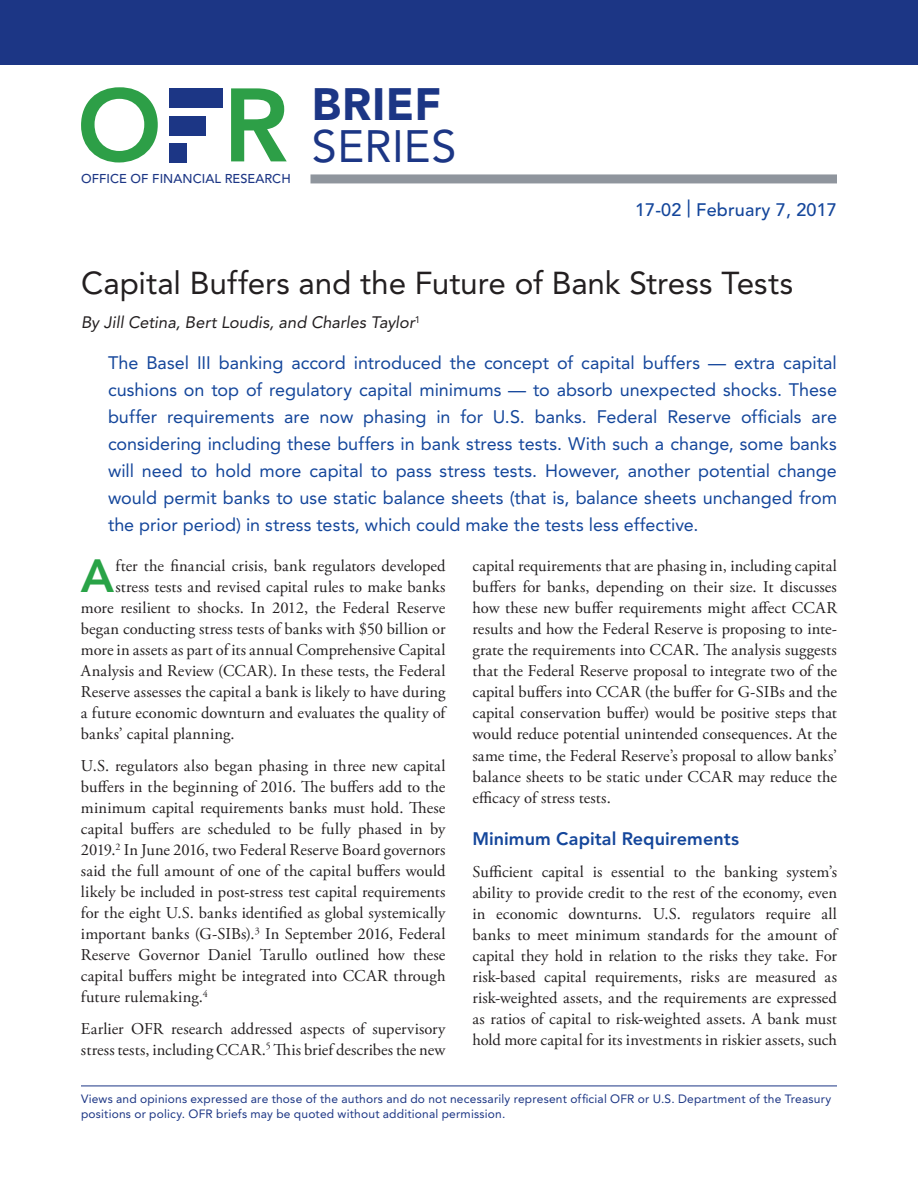
<style>
.page{position:relative;width:918px;height:1188px;background:#fff}
.page>*{position:absolute;margin:0;border:0;box-sizing:border-box;transform-origin:0 0}
.Body_txt_dropcap{font:800 46.2px "Avenir LT Std";color:#29a347}
.t1{font:45px/42px "Avenir LT Std";letter-spacing:.005em;color:#1c3685}
.t2{font:31.5px "Avenir LT Std";letter-spacing:-.005em;color:#231f20}
.Intro_Para{font:18px/27px "Avenir LT Std";color:#14469b;text-align:justify}
.t3{font:800 18px "Avenir LT Std";letter-spacing:.005em;color:#14469b}
.Issue_Date{font:500 18px "Avenir LT Std";letter-spacing:.01em;color:#14469b}
.Body_text{font:16.5px/21px "Adobe Garamond Pro";letter-spacing:.005em;color:#231f20;text-align:justify}
.Body_txt_dropcap-2{font:16.5px "Adobe Garamond Pro";letter-spacing:.005em;color:#231f20}
.Authors{font:italic 16.5px "Avenir LT Std";color:#231f20}
.t4{font:500 12.75px "Avenir LT Std";letter-spacing:.005em;color:#1c3685}
.Body_text-2{font:12px/15px "Avenir LT Std";letter-spacing:.015em;color:#1c3685}
.s1{font-weight:900}
</style>
<div class="page">
<div style="left:0;top:0;width:918px;height:65px;background:#1c3685"></div>
<div style="left:310px;top:174px;width:527px;height:9px;background:#8f959d"></div>
<svg style="left:81px;top:87px;width:77px;height:76px"></svg>
<svg style="left:231px;top:88px;width:56px;height:73px"></svg>
<div style="left:169px;top:88px;width:53px;height:20px;background:#1c3685"></div>
<div style="left:169px;top:116px;width:37px;height:20px;background:#1c3685"></div>
<div style="left:169px;top:143px;width:18px;height:20px;background:#1c3685"></div>
<hr style="left:81px;top:1086px;width:756px;height:1px;background:#1c3685">
<p class="t4" style="left:81px;top:172px;width:211px">OFFICE OF FINANCIAL RESEARCH</p>
<p class="t1" style="left:312px;top:84px;width:146px"><span class="s1">BRIEF<br></span>SERIES</p>
<p class="Issue_Date" style="left:635px;top:200px;width:203px">17-02 | February 7, 2017</p>
<h1 class="t2" style="left:81px;top:265px;width:714px">Capital Buffers and the Future of Bank Stress Tests</h1>
<p class="Authors" style="left:81px;top:313px;width:341px">By Jill Cetina, Bert Loudis, and Charles Taylor<sup>1</sup></p>
<p class="Intro_Para" style="left:108px;top:349px;width:731px">The Basel III banking accord introduced the concept of capital buffers — extra capital cushions on top of regulatory capital minimums — to absorb unexpected shocks. These buffer requirements are now phasing in for U.S. banks. Federal Reserve officials are considering including these buffers in bank stress tests. With such a change, some banks will need to hold more capital to pass stress tests. However, another potential change would permit banks to use static balance sheets (that is, balance sheets unchanged from the prior period) in stress tests, which could make the tests less effective.</p>
<p class="Body_txt_dropcap" style="left:81px;top:549px;width:35px">A</p>
<p class="Body_txt_dropcap-2" style="left:115px;top:556px;width:331px">fter the financial crisis, bank regulators developed</p>
<p class="Body_text" style="left:473px;top:556px;width:366px">capital requirements that are phasing in, including capital buffers for banks, depending on their size. It discusses how these new buffer requirements might affect CCAR results and how the Federal Reserve is proposing to inte&shy;grate the requirements into CCAR. The analysis suggests that the Federal Reserve proposal to integrate two of the capital buffers into CCAR (the buffer for G-SIBs and the capital conservation buffer) would be positive steps that would reduce potential unintended consequences. At the same time, the Federal Reserve’s proposal to allow banks’ balance sheets to be static under CCAR may reduce the efficacy of stress tests.</p>
<h2 class="t3" style="left:472px;top:828px;width:268px">Minimum Capital Requirements</h2>
<p class="Body_text" style="left:472px;top:862px;width:366px">Sufficient capital is essential to the banking system’s ability to provide credit to the rest of the economy, even in economic downturns. U.S. regulators require all banks to meet minimum standards for the amount of capital they hold in relation to the risks they take. For risk-based capital requirements, risks are measured as risk-weighted assets, and the requirements are expressed as ratios of capital to risk-weighted assets. A bank must hold more capital for its investments in riskier assets, such</p>
<p class="Body_txt_dropcap-2" style="left:115px;top:577px;width:332px">stress tests and revised capital rules to make banks</p>
<p class="Body_txt_dropcap-2" style="left:81px;top:598px;width:366px">more resilient to shocks. In 2012, the Federal Reserve</p>
<p class="Body_txt_dropcap-2" style="left:81px;top:619px;width:366px">began conducting stress tests of banks with $50 billion or</p>
<p class="Body_txt_dropcap-2" style="left:81px;top:640px;width:366px">more in assets as part of its annual Comprehensive Capital</p>
<p class="Body_txt_dropcap-2" style="left:81px;top:661px;width:366px">Analysis and Review (CCAR). In these tests, the Federal</p>
<p class="Body_txt_dropcap-2" style="left:81px;top:682px;width:366px">Reserve assesses the capital a bank is likely to have during</p>
<p class="Body_txt_dropcap-2" style="left:81px;top:703px;width:366px">a future economic downturn and evaluates the quality of</p>
<p class="Body_txt_dropcap-2" style="left:81px;top:724px;width:155px">banks’ capital planning.</p>
<p class="Body_text" style="left:81px;top:756px;width:366px">U.S. regulators also began phasing in three new capital buffers in the beginning of 2016. The buffers add to the minimum capital requirements banks must hold. These capital buffers are scheduled to be fully phased in by 2019.<sup>2</sup> In June 2016, two Federal Reserve Board governors said the full amount of one of the capital buffers would likely be included in post-stress test capital requirements for the eight U.S. banks identified as global systemically important banks (G-SIBs).<sup>3</sup> In September 2016, Federal Reserve Governor Daniel Tarullo outlined how these capital buffers might be integrated into CCAR through future rulemaking.<sup>4</sup></p>
<p class="Body_text" style="left:81px;top:1019px;width:366px">Earlier OFR research addressed aspects of supervisory stress tests, including CCAR.<sup>5</sup> This brief describes the new</p>
<p class="Body_text-2" style="left:81px;top:1091px;width:752px">Views and opinions expressed are those of the authors and do not necessarily represent official OFR or U.S. Department of the Treasury positions or policy. OFR briefs may be quoted without additional permission.</p>
</div>
